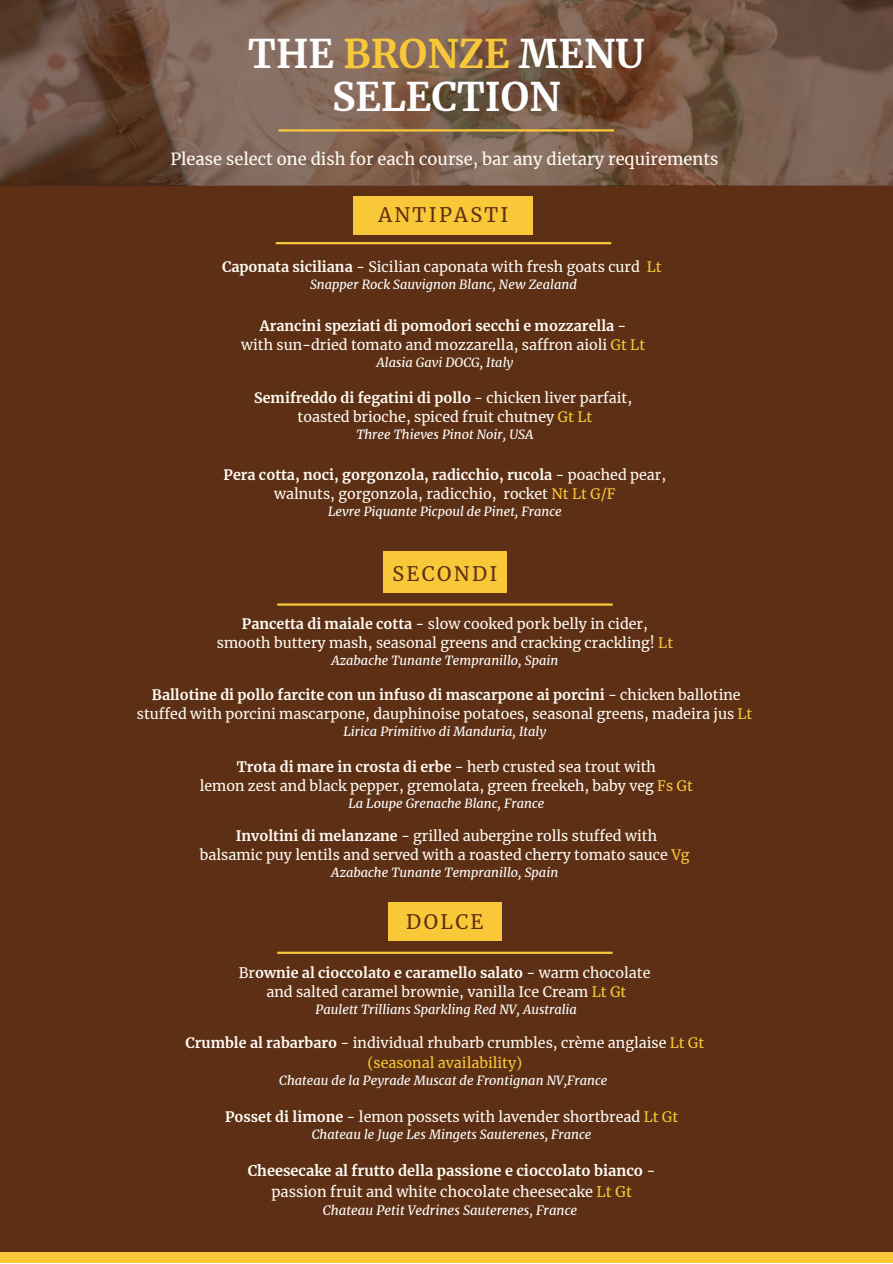
<style>
.page{position:relative;width:893px;height:1264px;background:#fff}
.page>*{position:absolute;margin:0;border:0;box-sizing:border-box;transform-origin:0 0}
.t1{font:700 39px/42.8px "Merriweather";color:#fefefe;text-align:center}
.t2{font:19.8px "Merriweather";letter-spacing:.12em;color:#5d3015}
.t3{font:16.5px "Merriweather";color:#fffbf4}
.t4{font:700 14.55px "Merriweather";color:#fffbf4}
.t5{font:14.55px "Merriweather";color:#fffbf4}
.t6{font:14.25px/19px "Merriweather";color:#fffbf4;text-align:center}
.t7{font:700 14.25px "Merriweather";color:#fffbf4}
.t8{font:italic 13.05px "Merriweather";color:#fefefe}
.t9{font:italic 12.75px "Merriweather";color:#fefefe}
.s1{color:#f8c839}
.s2{font-weight:700}
.s3{font-weight:400}
</style>
<div class="page">
<div style="left:0;top:0;width:892px;height:1262px;background:#5d3015"></div>
<div style="left:0;top:1252px;width:892px;height:10px;background:#f8c839"></div>
<hr style="left:276px;top:242px;width:335px;height:2px;background:#f8c839">
<img style="left:0;top:0;width:892px;height:186px">
<div style="left:354px;top:196px;width:179px;height:38px;background:#f8c839"></div>
<hr style="left:278px;top:129px;width:336px;height:2px;background:#f8c839">
<hr style="left:277px;top:603px;width:335px;height:2px;background:#f8c839">
<div style="left:383px;top:551px;width:123px;height:41px;background:#f8c839"></div>
<hr style="left:277px;top:951px;width:335px;height:2px;background:#f8c839">
<div style="left:388px;top:901px;width:113px;height:39px;background:#f8c839"></div>
<p class="t1" style="left:248px;top:33px;width:397px">THE <span class="s1">BRONZE</span> MENU<br>SELECTION</p>
<p class="t3" style="left:170px;top:148px;width:549px">Please select one dish for each course, bar any dietary requirements</p>
<p class="t2" style="left:378px;top:202px;width:132px">ANTIPASTI</p>
<p class="t6" style="left:222px;top:258px;width:441px"><span class="s2">Caponata siciliana</span> - Sicilian caponata with fresh goats curd <span class="s1">Lt</span></p>
<p class="t9" style="left:310px;top:277px;width:268px">Snapper Rock Sauvignon Blanc, New Zealand</p>
<p class="t7" style="left:260px;top:317px;width:368px">Arancini speziati di pomodori secchi e mozzarella <span class="s3">-</span></p>
<p class="t6" style="left:241px;top:335px;width:405px">with sun-dried tomato and mozzarella, saffron aioli <span class="s1">Gt Lt</span></p>
<p class="t9" style="left:376px;top:354px;width:138px">Alasia Gavi DOCG, Italy</p>
<p class="t7" style="left:254px;top:389px;width:379px">Semifreddo di fegatini di pollo <span class="s3">- chicken liver parfait,</span></p>
<p class="t6" style="left:297px;top:407px;width:296px">toasted brioche, spiced fruit chutney <span class="s1">Gt Lt</span></p>
<p class="t9" style="left:356px;top:426px;width:178px">Three Thieves Pinot Noir, USA</p>
<p class="t7" style="left:223px;top:466px;width:444px">Pera cotta, noci, gorgonzola, radicchio, rucola <span class="s3">- poached pear,</span></p>
<p class="t6" style="left:274px;top:484px;width:343px">walnuts, gorgonzola, radicchio, rocket <span class="s1">Nt Lt G/F</span></p>
<p class="t9" style="left:328px;top:503px;width:235px">Levre Piquante Picpoul de Pinet, France</p>
<p class="t2" style="left:392px;top:561px;width:106px">SECONDI</p>
<p class="t6" style="left:242px;top:614px;width:407px"><span class="s2">Pancetta di maiale cotta</span> - slow cooked pork belly in cider,</p>
<p class="t6" style="left:217px;top:634px;width:458px">smooth buttery mash, seasonal greens and cracking crackling! <span class="s1">Lt</span></p>
<p class="t9" style="left:331px;top:653px;width:228px">Azabache Tunante Tempranillo, Spain</p>
<p class="t7" style="left:152px;top:685px;width:590px">Ballotine di pollo farcite con un infuso di mascarpone ai porcini <span class="s3">- chicken ballotine</span></p>
<p class="t6" style="left:137px;top:704px;width:617px">stuffed with porcini mascarpone, dauphinoise potatoes, seasonal greens, madeira jus <span class="s1">Lt</span></p>
<p class="t9" style="left:343px;top:723px;width:204px">Lirica Primitivo di Manduria, Italy</p>
<p class="t7" style="left:237px;top:758px;width:421px">Trota di mare in crosta di erbe <span class="s3">- herb crusted sea trout with</span></p>
<p class="t6" style="left:200px;top:776px;width:494px">lemon zest and black pepper, gremolata, green freekeh, baby veg <span class="s1">Fs Gt</span></p>
<p class="t9" style="left:348px;top:795px;width:197px">La Loupe Grenache Blanc, France</p>
<p class="t6" style="left:236px;top:826px;width:423px"><span class="s2">Involtini di melanzane</span> - grilled aubergine rolls stuffed with</p>
<p class="t6" style="left:200px;top:845px;width:491px">balsamic puy lentils and served with a roasted cherry tomato sauce <span class="s1">Vg</span></p>
<p class="t9" style="left:331px;top:864px;width:228px">Azabache Tunante Tempranillo, Spain</p>
<p class="t2" style="left:406px;top:909px;width:79px">DOLCE</p>
<p class="t7" style="left:239px;top:963px;width:413px"><span class="s3">Br</span>ownie al cioccolato e caramello salato <span class="s3">- warm chocolate</span></p>
<p class="t6" style="left:266px;top:982px;width:361px">and salted caramel brownie, vanilla Ice Cream <span class="s1">Lt Gt</span></p>
<p class="t9" style="left:315px;top:1001px;width:263px">Paulett Trillians Sparkling Red NV, Australia</p>
<p class="t6" style="left:185px;top:1033px;width:520px"><span class="s2">Crumble al rabarbaro</span> - individual rhubarb crumbles, crème anglaise <span class="s1">Lt Gt (seasonal availability)</span></p>
<p class="t9" style="left:279px;top:1071px;width:330px">Chateau de la Peyrade Muscat de Frontignan NV,France</p>
<p class="t6" style="left:225px;top:1107px;width:454px"><span class="s2">Posset di limone</span> - lemon possets with lavender shortbread <span class="s1">Lt Gt</span></p>
<p class="t9" style="left:312px;top:1126px;width:281px">Chateau le Juge Les Mingets Sauterenes, France</p>
<p class="t4" style="left:248px;top:1162px;width:409px">Cheesecake al frutto della passione e cioccolato bianco <span class="s3">-</span></p>
<p class="t5" style="left:271px;top:1182px;width:362px">passion fruit and white chocolate cheesecake <span class="s1">Lt Gt</span></p>
<p class="t8" style="left:323px;top:1202px;width:256px">Chateau Petit Vedrines Sauterenes, France</p>
</div>
